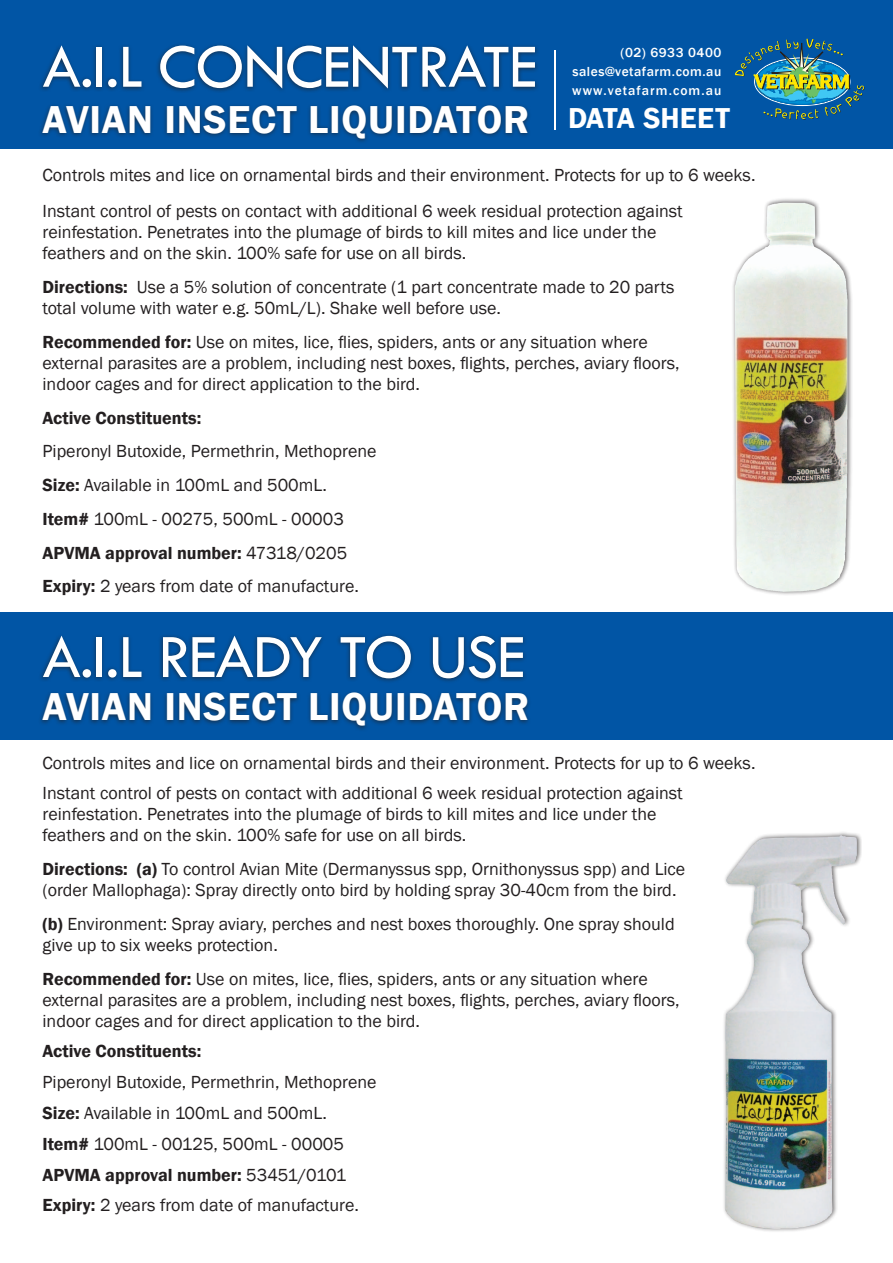
<style>
.page{position:relative;width:893px;height:1263px;background:#fff}
.page>*{position:absolute;margin:0;border:0;box-sizing:border-box;transform-origin:0 0}
.t1{font:64.05px "Tw Cen";letter-spacing:-.02em;color:#fff}
.t2{font:600 40.05px "Franklin Gothic";letter-spacing:.02em;color:#fff}
.t3{font:600 29.7px "Franklin Gothic";color:#fff}
.t4{font:18px/21px "Franklin Gothic";color:#231f20}
.t5{font:600 18px "Franklin Gothic";color:#231f20}
.t6{font:500 13.5px "Franklin Gothic";letter-spacing:.04em;color:#fff}
.t7{font:500 13.5px "Franklin Gothic";letter-spacing:.08em;color:#fff}
.s1{font-weight:600}
.s2{font-weight:400}
</style>
<div class="page">
<div style="left:0;top:0;width:893px;height:148px;background:#0155a5"></div>
<img style="left:735px;top:39px;width:130px;height:81px">
<hr style="left:554px;top:50px;width:2px;height:80px;background:#fff">
<div style="left:0;top:612px;width:893px;height:128px;background:#0155a5"></div>
<div style="left:38px;top:103px;width:494px;height:41px;background:#231f20;opacity:.65"></div>
<div style="left:38px;top:690px;width:494px;height:41px;background:#231f20;opacity:.65"></div>
<div style="left:39px;top:42px;width:501px;height:51px;background:#231f20;opacity:.65"></div>
<div style="left:731px;top:198px;width:122px;height:398px;background:#231f20;opacity:.65"></div>
<img style="left:735px;top:203px;width:74px;height:389px">
<div style="left:39px;top:633px;width:488px;height:50px;background:#231f20;opacity:.65"></div>
<div style="left:722px;top:831px;width:140px;height:401px;background:#231f20;opacity:.65"></div>
<img style="left:725px;top:836px;width:115px;height:386px">
<p class="t1" style="left:43px;top:28px;width:496px">A.I.L CONCENTRATE</p>
<p class="t6" style="left:621px;top:44px;width:102px">(02) 6933 0400</p>
<p class="t6" style="left:572px;top:63px;width:150px">sales@vetafarm.com.au</p>
<p class="t7" style="left:572px;top:82px;width:151px">www.vetafarm.com.au</p>
<p class="t2" style="left:43px;top:95px;width:488px">AVIAN INSECT LIQUIDATOR</p>
<p class="t3" style="left:568px;top:100px;width:163px">DATA SHEET</p>
<p class="t4" style="left:43px;top:165px;width:714px">Controls mites and lice on ornamental birds and their environment. Protects for up to 6 weeks.</p>
<p class="t4" style="left:43px;top:201px;width:642px">Instant control of pests on contact with additional 6 week residual protection against reinfestation. Penetrates into the plumage of birds to kill mites and lice under the feathers and on the skin. 100% safe for use on all birds.</p>
<p class="t4" style="left:43px;top:277px;width:633px"><span class="s1">Directions:</span> Use a 5% solution of concentrate (1 part concentrate made to 20 parts total volume with water e.g. 50mL/L). Shake well before use.</p>
<p class="t4" style="left:43px;top:332px;width:639px"><span class="s1">Recommended for:</span> Use on mites, lice, flies, spiders, ants or any situation where external parasites are a problem, including nest boxes, flights, perches, aviary floors, indoor cages and for direct application to the bird.</p>
<p class="t5" style="left:43px;top:406px;width:160px">Active Constituents:</p>
<p class="t4" style="left:43px;top:441px;width:336px">Piperonyl Butoxide, Permethrin, Methoprene</p>
<p class="t4" style="left:43px;top:475px;width:286px"><span class="s1">Size:</span> Available in 100mL and 500mL.</p>
<p class="t4" style="left:43px;top:509px;width:303px"><span class="s1">Item#</span> 100mL - 00275, 500mL - 00003</p>
<p class="t5" style="left:43px;top:541px;width:306px">APVMA approval number: <span class="s2">47318/0205</span></p>
<p class="t4" style="left:43px;top:576px;width:318px"><span class="s1">Expiry:</span> 2 years from date of manufacture.</p>
<p class="t1" style="left:43px;top:618px;width:484px">A.I.L READY TO USE</p>
<p class="t2" style="left:43px;top:682px;width:488px">AVIAN INSECT LIQUIDATOR</p>
<p class="t4" style="left:43px;top:753px;width:714px">Controls mites and lice on ornamental birds and their environment. Protects for up to 6 weeks.</p>
<p class="t4" style="left:43px;top:783px;width:642px">Instant control of pests on contact with additional 6 week residual protection against reinfestation. Penetrates into the plumage of birds to kill mites and lice under the feathers and on the skin. 100% safe for use on all birds.</p>
<p class="t4" style="left:43px;top:859px;width:644px"><span class="s1">Directions: (a)</span> To control Avian Mite (Dermanyssus spp, Ornithonyssus spp) and Lice (order Mallophaga): Spray directly onto bird by holding spray 30-40cm from the bird.</p>
<p class="t4" style="left:43px;top:914px;width:634px"><span class="s1">(b)</span> Environment: Spray aviary, perches and nest boxes thoroughly. One spray should give up to six weeks protection.</p>
<p class="t4" style="left:43px;top:968px;width:639px"><span class="s1">Recommended for:</span> Use on mites, lice, flies, spiders, ants or any situation where external parasites are a problem, including nest boxes, flights, perches, aviary floors, indoor cages and for direct application to the bird.</p>
<p class="t5" style="left:43px;top:1040px;width:160px">Active Constituents:</p>
<p class="t4" style="left:43px;top:1072px;width:336px">Piperonyl Butoxide, Permethrin, Methoprene</p>
<p class="t4" style="left:43px;top:1103px;width:286px"><span class="s1">Size:</span> Available in 100mL and 500mL.</p>
<p class="t4" style="left:43px;top:1133px;width:303px"><span class="s1">Item#</span> 100mL - 00125, 500mL - 00005</p>
<p class="t5" style="left:43px;top:1163px;width:305px">APVMA approval number: <span class="s2">53451/0101</span></p>
<p class="t4" style="left:43px;top:1195px;width:318px"><span class="s1">Expiry:</span> 2 years from date of manufacture.</p>
</div>
